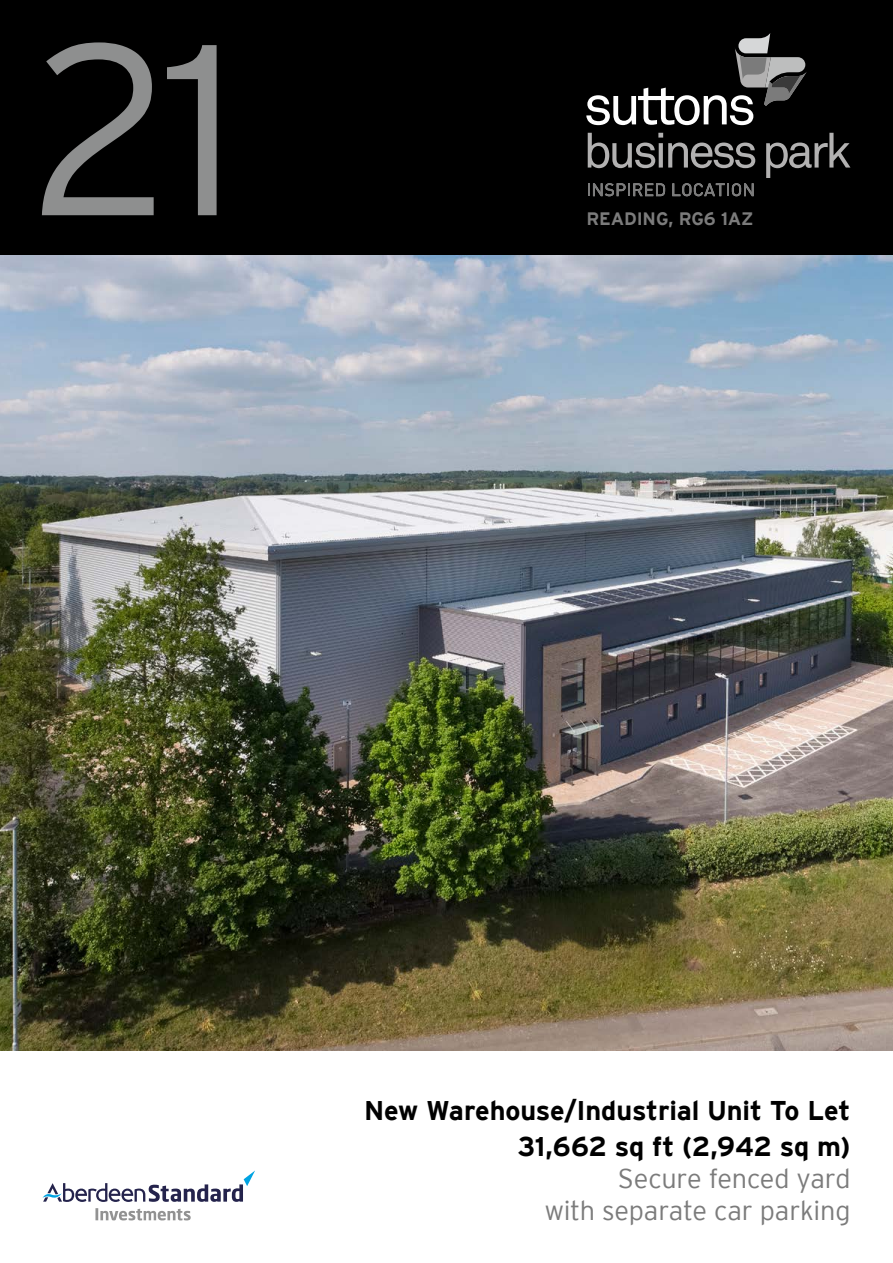
<style>
.page{position:relative;width:893px;height:1263px;background:#fff}
.page>*{position:absolute;margin:0;border:0;box-sizing:border-box;transform-origin:0 0}
.t1{font:300 243px "Interstate";color:#8e8f8f}
.t2{font:700 27.15px/35.2px "Interstate";letter-spacing:-.01em;color:#000;text-align:right}
.t3{font:300 27.15px/32.4px "Interstate";letter-spacing:-.01em;color:#7b7b7b;text-align:right}
.t4{font:700 18px "Interstate";letter-spacing:-.005em;color:#7b7b7b}
</style>
<div class="page">
<div style="left:0;top:0;width:893px;height:255px;background:#000"></div>
<svg style="left:588px;top:133px;width:167px;height:35px"></svg>
<svg style="left:766px;top:133px;width:84px;height:45px"></svg>
<svg style="left:588px;top:183px;width:77px;height:13px"></svg>
<svg style="left:672px;top:183px;width:82px;height:13px"></svg>
<svg style="left:586px;top:33px;width:221px;height:92px"></svg>
<img style="left:0;top:255px;width:893px;height:795px">
<svg style="left:43px;top:1170px;width:212px;height:32px"></svg>
<svg style="left:95px;top:1208px;width:96px;height:12px"></svg>
<h1 class="t1" style="left:32px;top:2px;width:208px">21</h1>
<p class="t4" style="left:586px;top:209px;width:169px">READING, RG6 1AZ</p>
<p class="t2" style="left:364px;top:1093px;width:488px">New Warehouse/Industrial Unit To Let<br>31,662 sq ft (2,942 sq m)</p>
<p class="t3" style="left:544px;top:1162px;width:308px">Secure fenced yard<br>with separate car parking</p>
</div>
